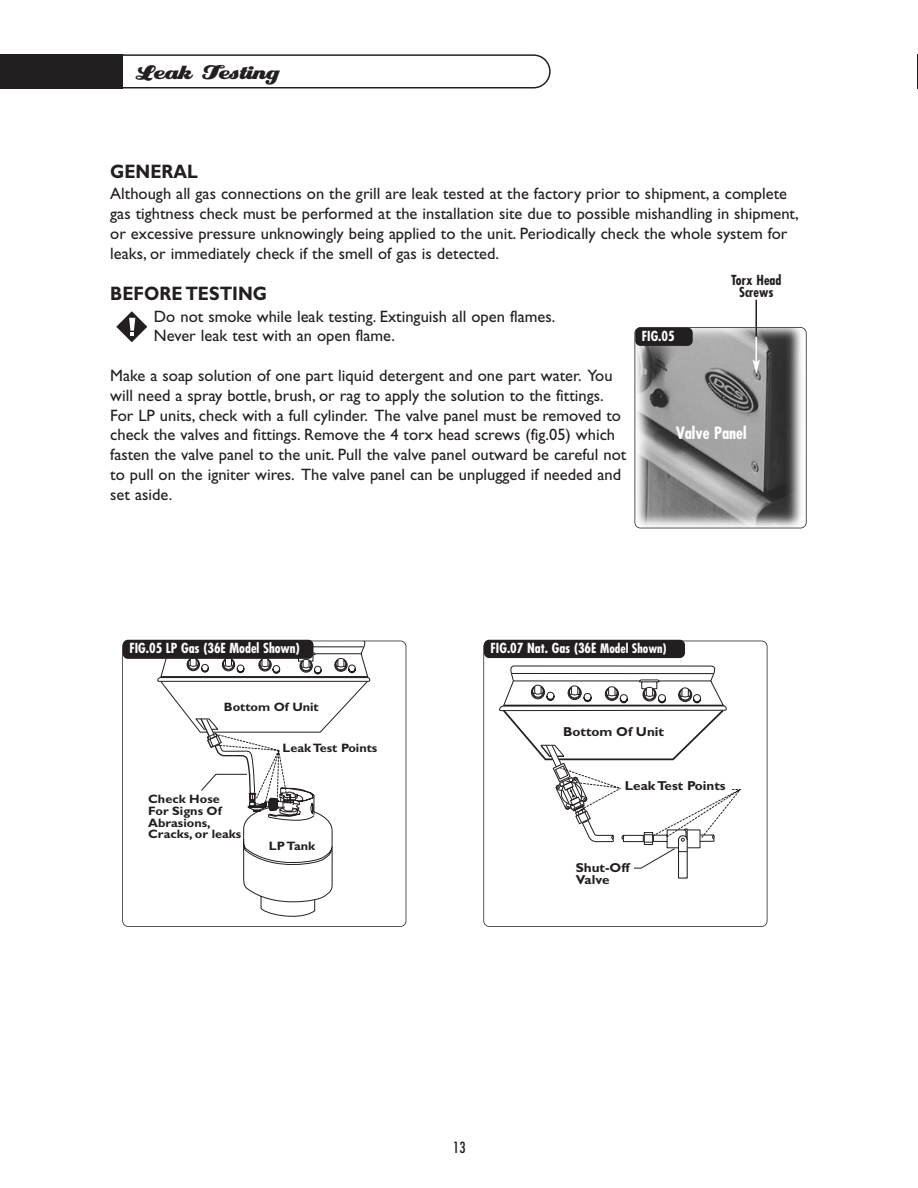
<style>
.page{position:relative;width:918px;height:1188px;background:#fff}
.page>*{position:absolute;margin:0;border:0;box-sizing:border-box;transform-origin:0 0}
.t1{font:21px "Eclat Regular ICG";letter-spacing:-.15em;color:#231f20}
.t2{font:700 19.5px "Gill Sans";color:#231f20;scale:.9 1}
.t3{font:16.5px/19.8px "Gill Sans";color:#231f20}
.t4{font:700 condensed 16.5px "Futura";color:#fff}
.t5{font:condensed 15px "Futura";color:#231f20}
.t6{font:700 condensed 13.5px "Futura";color:#fff}
.t7{font:700 condensed 13.5px/12px "Futura";color:#231f20;text-align:center}
.t8{font:700 12.9px/12.5px "Gill Sans";color:#231f20;scale:1.04 1}
.t9{font:700 12.15px/11.7px "Gill Sans";color:#231f20;scale:1.04 1}
.s1{font-size:12.75px}
</style>
<div class="page">
<svg style="left:123px;top:54px;width:428px;height:34px"></svg>
<div style="left:0;top:54px;width:123px;height:34px;background:#231f20"></div>
<svg style="left:157px;top:644px;width:213px;height:273px"></svg>
<div style="left:122px;top:641px;width:284px;height:286px;border:2px solid #231f20;border-radius:6px"></div>
<svg style="left:499px;top:666px;width:241px;height:213px"></svg>
<div style="left:483px;top:641px;width:284px;height:286px;border:2px solid #231f20;border-radius:6px"></div>
<div style="left:123px;top:640px;width:191px;height:19px;background:#231f20;border-radius:5px"></div>
<div style="left:484px;top:640px;width:201px;height:18px;background:#231f20;border-radius:5px"></div>
<img style="left:635px;top:327px;width:170px;height:201px;border-radius:6px">
<div style="left:634px;top:327px;width:173px;height:201px;border:2px solid #231f20;border-radius:6px"></div>
<div style="left:635px;top:328px;width:58px;height:18px;background:#231f20;border-radius:5px"></div>
<hr style="left:755px;top:336px;width:2px;height:26px;background:#fff">
<svg style="left:752px;top:360px;width:8px;height:13px"></svg>
<hr style="left:755px;top:300px;width:2px;height:37px;background:#231f20">
<svg style="left:116px;top:311px;width:31px;height:31px"></svg>
<p class="t1" style="left:134px;top:66px;width:146px">Leak Testing</p>
<p class="t2" style="left:110px;top:165px;width:99px">GENERAL</p>
<p class="t3" style="left:110px;top:186px;width:690px">Although all gas connections on the grill are leak tested at the factory prior to shipment, a complete gas tightness check must be performed at the installation site due to possible mishandling in shipment, or excessive pressure unknowingly being applied to the unit. Periodically check the whole system for leaks, or immediately check if the smell of gas is detected.</p>
<p class="t2" style="left:110px;top:287px;width:176px">BEFORE TESTING</p>
<p class="t3" style="left:154px;top:308px;width:403px">Do not smoke while leak testing. Extinguish all open flames.<br>Never leak test with an open flame.</p>
<p class="t3" style="left:110px;top:367px;width:518px">Make a soap solution of one part liquid detergent and one part water. You will need a spray bottle, brush, or rag to apply the solution to the fittings.<br>For LP units, check with a full cylinder. The valve panel must be removed to check the valves and fittings. Remove the 4 torx head screws (fig.05) which fasten the valve panel to the unit. Pull the valve panel outward be careful not to pull on the igniter wires. The valve panel can be unplugged if needed and set aside.</p>
<p class="t7" style="left:731px;top:275px;width:51px">Torx Head<br>Screws</p>
<p class="t6" style="left:642px;top:330px;width:34px">FIG.05</p>
<p class="t4" style="left:676px;top:426px;width:72px">Valve Panel</p>
<p class="t6" style="left:129px;top:642px;width:172px">FIG.05 LP Gas (36E Model Shown)</p>
<p class="t6" style="left:491px;top:642px;width:177px">FIG.07 Nat. Gas (36E <span class="s1">Model Shown)</span></p>
<p class="t9" style="left:224px;top:703px;width:93px">Bottom Of Unit</p>
<p class="t9" style="left:283px;top:743px;width:93px">Leak Test Points</p>
<p class="t9" style="left:148px;top:795px;width:91px">Check Hose<br>For Signs Of<br>Abrasions,<br>Cracks, or leaks</p>
<p class="t9" style="left:269px;top:841px;width:46px">LP Tank</p>
<p class="t8" style="left:563px;top:727px;width:98px">Bottom Of Unit</p>
<p class="t8" style="left:625px;top:781px;width:98px">Leak Test Points</p>
<p class="t8" style="left:576px;top:862px;width:53px">Shut-Off<br>Valve</p>
<p class="t5" style="left:453px;top:1141px;width:14px">13</p>
</div>
